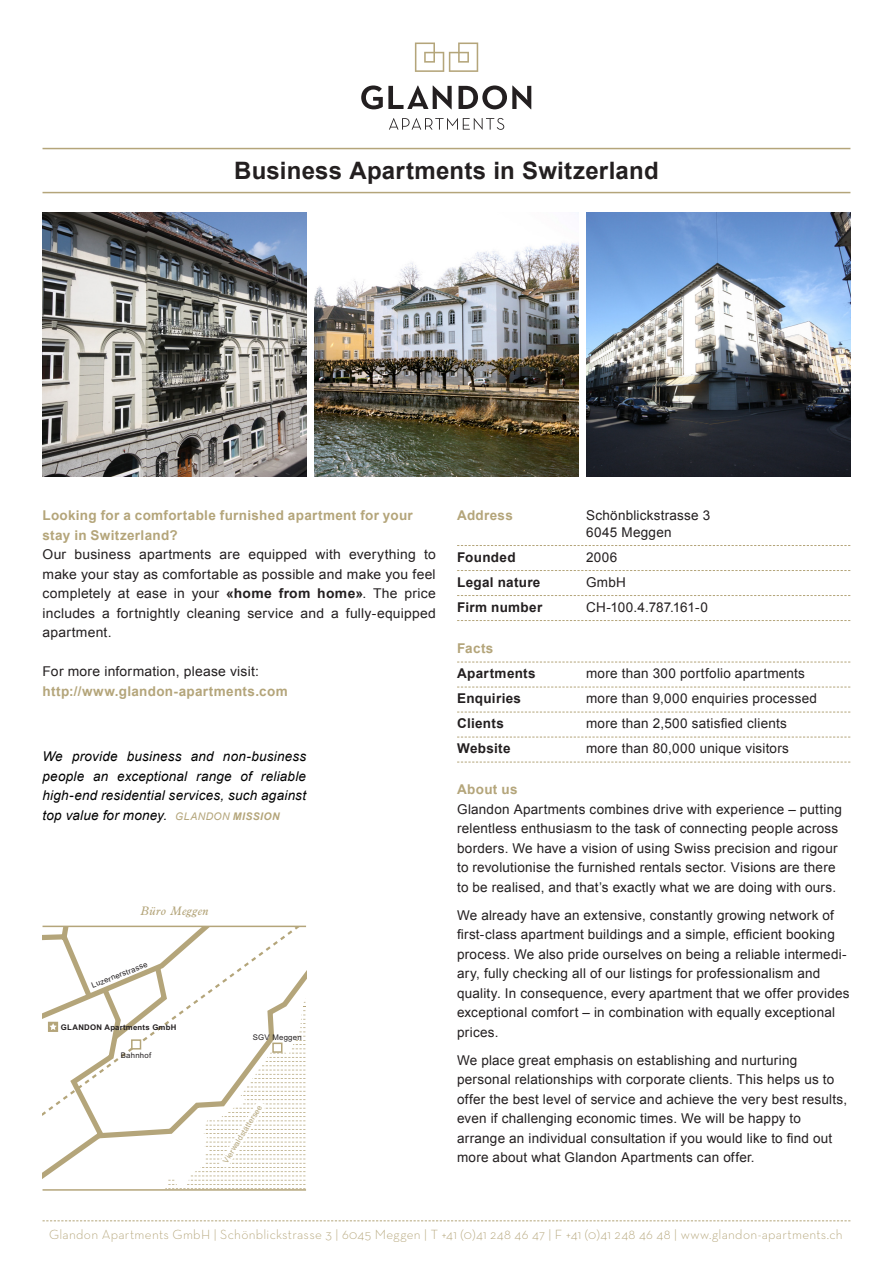
<style>
.page{position:relative;width:893px;height:1263px;background:#fff}
.page>*{position:absolute;margin:0;border:0;box-sizing:border-box;transform-origin:0 0}
.t1{font:700 24px "Arial";letter-spacing:.01em;color:#231f20}
.t2{font:13.5px/19.5px "Arial";letter-spacing:.015em;color:#231f20}
.t3{font:italic 13.5px/19.5px "Arial";letter-spacing:.015em;color:#000;text-align:justify}
.t4{font:300 13.5px "Neutraface Text";letter-spacing:.02em;color:#b4a57a}
.t5{font:700 13.5px/19.5px "Arial";letter-spacing:.025em;color:#b4a57a}
.t6{font:700 13.5px "Arial";letter-spacing:.025em;color:#231f20}
.t7{font:italic 12px "PL15";letter-spacing:.06em;color:#b4a57a}
.t8{font:7.8px "Arial";letter-spacing:.03em;color:#231f20}
.t9{font:700 7.8px "Arial";letter-spacing:.03em;color:#231f20}
.t10{font:7.8px "Arial";color:#b4a57a}
.s1{font-weight:700}
.s2{font-size:10.5px;color:#b4a57a}
.s3{font-weight:700;font-size:10.5px;color:#b4a57a}
.s4{font-weight:700;color:#b4a57a}
</style>
<div class="page">
<img style="left:43px;top:213px;width:263px;height:263px">
<img style="left:315px;top:243px;width:263px;height:233px">
<img style="left:587px;top:213px;width:263px;height:263px">
<svg style="left:457px;top:545px;width:393px;height:1px"></svg>
<svg style="left:457px;top:570px;width:393px;height:1px"></svg>
<svg style="left:457px;top:595px;width:393px;height:1px"></svg>
<svg style="left:457px;top:620px;width:393px;height:1px"></svg>
<svg style="left:457px;top:662px;width:393px;height:1px"></svg>
<svg style="left:457px;top:687px;width:393px;height:1px"></svg>
<svg style="left:457px;top:712px;width:393px;height:1px"></svg>
<svg style="left:457px;top:737px;width:393px;height:1px"></svg>
<svg style="left:457px;top:762px;width:393px;height:1px"></svg>
<svg style="left:43px;top:1220px;width:807px;height:1px"></svg>
<hr style="left:43px;top:148px;width:807px;height:1px;background:#b4a57a">
<hr style="left:43px;top:192px;width:807px;height:1px;background:#b4a57a">
<svg style="left:415px;top:43px;width:63px;height:29px"></svg>
<svg style="left:361px;top:85px;width:91px;height:24px"></svg>
<svg style="left:459px;top:85px;width:72px;height:24px"></svg>
<svg style="left:389px;top:118px;width:115px;height:12px"></svg>
<hr style="left:43px;top:926px;width:263px;height:1px;background:#b4a57a">
<svg style="left:43px;top:927px;width:263px;height:264px"></svg>
<div style="left:48px;top:1022px;width:10px;height:10px;background:#b4a57a"></div>
<svg style="left:50px;top:1023px;width:7px;height:7px"></svg>
<svg style="left:165px;top:998px;width:141px;height:191px"></svg>
<div style="left:272px;top:1042px;width:10px;height:11px;background:#fff;border:2px solid #b4a57a"></div>
<p class="t1" style="left:234px;top:155px;width:426px">Business Apartments in Switzerland</p>
<p class="t5" style="left:43px;top:506px;width:372px">Looking for a comfortable furnished apartment for your stay in Switzerland?</p>
<p class="t2" style="left:43px;top:545px;width:395px;text-align:justify">Our business apartments are equipped with everything to make your stay as comfortable as possible and make you feel completely at ease in your <span class="s1">«home from home»</span>. The price includes a fortnightly cleaning service and a fully-equipped apartment.</p>
<p class="t2" style="left:43px;top:662px;width:218px">For more information, please visit:</p>
<p class="t5" style="left:43px;top:682px;width:247px">http://www.glandon-apartments.com</p>
<p class="t3" style="left:43px;top:747px;width:265px">We provide business and non-business people an exceptional range of reliable high-end residential services, such against top value for money. <span class="s2">GLANDON</span> <span class="s3">MISSION</span></p>
<p class="t7" style="left:140px;top:904px;width:69px">Büro Meggen</p>
<p class="t8" style="left:90px;top:980px;width:61px;rotate:-21deg">Luzernerstrasse</p>
<p class="t9" style="left:61px;top:1022px;width:117px">GLANDON Apartments GmbH</p>
<p class="t8" style="left:121px;top:1050px;width:32px">Bahnhof</p>
<p class="t8" style="left:253px;top:1032px;width:50px">SGV Meggen</p>
<p class="t10" style="left:221px;top:1159px;width:68px;rotate:-58deg">Vierwaldstättersee</p>
<p class="t5" style="left:457px;top:506px;width:57px">Address</p>
<p class="t2" style="left:586px;top:507px;width:126px;line-height:16.5px">Schönblickstrasse 3<br>6045 Meggen</p>
<p class="t6" style="left:457px;top:548px;width:60px">Founded</p>
<p class="t2" style="left:586px;top:547px;width:33px">2006</p>
<p class="t6" style="left:457px;top:573px;width:85px">Legal nature</p>
<p class="t2" style="left:586px;top:572px;width:41px">GmbH</p>
<p class="t6" style="left:457px;top:598px;width:87px">Firm number</p>
<p class="t2" style="left:586px;top:597px;width:123px">CH-100.4.787.161-0</p>
<p class="t5" style="left:457px;top:639px;width:38px">Facts</p>
<p class="t6" style="left:457px;top:664px;width:80px">Apartments</p>
<p class="t2" style="left:586px;top:664px;width:220px">more than 300 portfolio apartments</p>
<p class="t6" style="left:457px;top:689px;width:66px">Enquiries</p>
<p class="t2" style="left:586px;top:689px;width:232px">more than 9,000 enquiries processed</p>
<p class="t6" style="left:457px;top:714px;width:48px">Clients</p>
<p class="t2" style="left:586px;top:714px;width:202px">more than 2,500 satisfied clients</p>
<p class="t6" style="left:457px;top:739px;width:55px">Website</p>
<p class="t2" style="left:586px;top:739px;width:204px">more than 80,000 unique visitors</p>
<p class="t2" style="left:457px;top:780px;width:386px"><span class="s4">About us<br></span>Glandon Apartments combines drive with experience – putting relentless enthusiasm to the task of connecting people across borders. We have a vision of using Swiss precision and rigour to revolutionise the furnished rentals sector. Visions are there to be realised, and that’s exactly what we are doing with ours.</p>
<p class="t2" style="left:457px;top:905px;width:394px">We already have an extensive, constantly growing network of first-class apartment buildings and a simple, efficient booking process. We also pride ourselves on being a reliable intermedi&shy;ary, fully checking all of our listings for professionalism and quality. In consequence, every apartment that we offer provides exceptional comfort – in combination with equally exceptional prices.</p>
<p class="t2" style="left:457px;top:1050px;width:391px">We place great emphasis on establishing and nurturing personal relationships with corporate clients. This helps us to offer the best level of service and achieve the very best results, even if challenging economic times. We will be happy to arrange an individual consultation if you would like to find out more about what Glandon Apartments can offer.</p>
<p class="t4" style="left:49px;top:1225px;width:795px">Glandon Apartments GmbH | Schönblickstrasse 3 | 6045 Meggen | T +41 (0)41 248 46 47 | F +41 (0)41 248 46 48 | www.glandon-apartments.ch</p>
</div>
